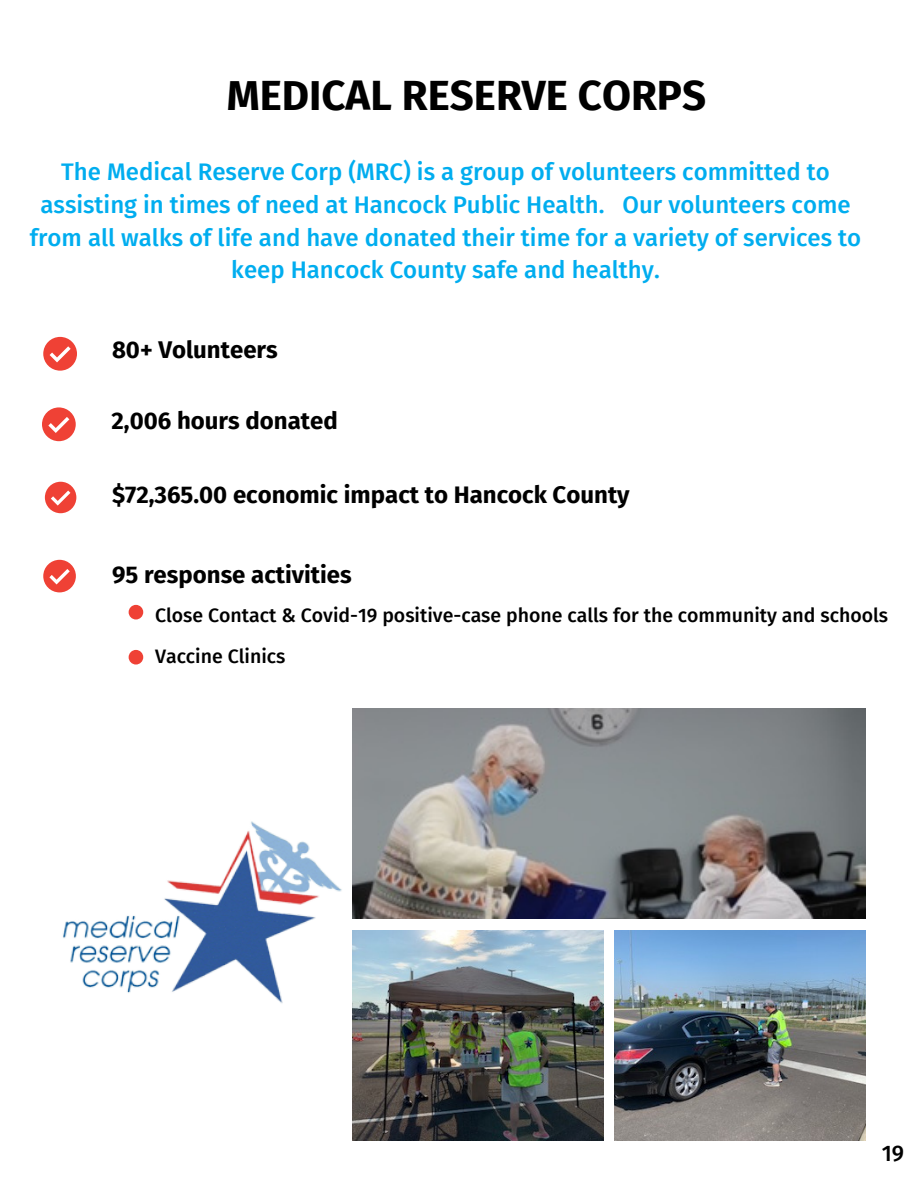
<style>
.page{position:relative;width:918px;height:1188px;background:#fff}
.page>*{position:absolute;margin:0;border:0;box-sizing:border-box;transform-origin:0 0}
.t1{font:700 42px "Fira Sans";color:#000}
.t2{font:500 24px/32.7px "Fira Sans";color:#00adef;text-align:center}
.t3{font:700 24px "Fira Sans";color:#000}
.t4{font:500 22.5px "Fira Sans";color:#000}
.t5{font:500 19.5px "Fira Sans";color:#000}
</style>
<div class="page">
<img style="left:353px;top:708px;width:513px;height:211px">
<img style="left:353px;top:930px;width:251px;height:210px">
<img style="left:615px;top:930px;width:251px;height:210px">
<img style="left:63px;top:809px;width:302px;height:209px">
<svg style="left:45px;top:482px;width:31px;height:31px"></svg>
<svg style="left:43px;top:560px;width:33px;height:32px"></svg>
<svg style="left:42px;top:407px;width:34px;height:34px"></svg>
<svg style="left:43px;top:337px;width:34px;height:34px"></svg>
<div style="left:129px;top:650px;width:14px;height:15px;background:#ef4135;border-radius:50%"></div>
<div style="left:129px;top:605px;width:14px;height:14px;background:#ef4135;border-radius:50%"></div>
<p class="t1" style="left:227px;top:71px;width:481px">MEDICAL RESERVE CORPS</p>
<p class="t2" style="left:30px;top:156px;width:833px">The Medical Reserve Corp (MRC) is a group of volunteers committed to assisting in times of need at Hancock Public Health. Our volunteers come from all walks of life and have donated their time for a variety of services to keep Hancock County safe and healthy.</p>
<p class="t3" style="left:112px;top:336px;width:167px">80+ Volunteers</p>
<p class="t3" style="left:112px;top:406px;width:228px">2,006 hours donated</p>
<p class="t3" style="left:112px;top:481px;width:519px">$72,365.00 economic impact to Hancock County</p>
<p class="t3" style="left:112px;top:561px;width:241px">95 response activities</p>
<p class="t5" style="left:155px;top:604px;width:735px">Close Contact &amp; Covid-19 positive-case phone calls for the community and schools</p>
<p class="t5" style="left:155px;top:644px;width:132px">Vaccine Clinics</p>
<p class="t4" style="left:882px;top:1139px;width:24px">19</p>
</div>
